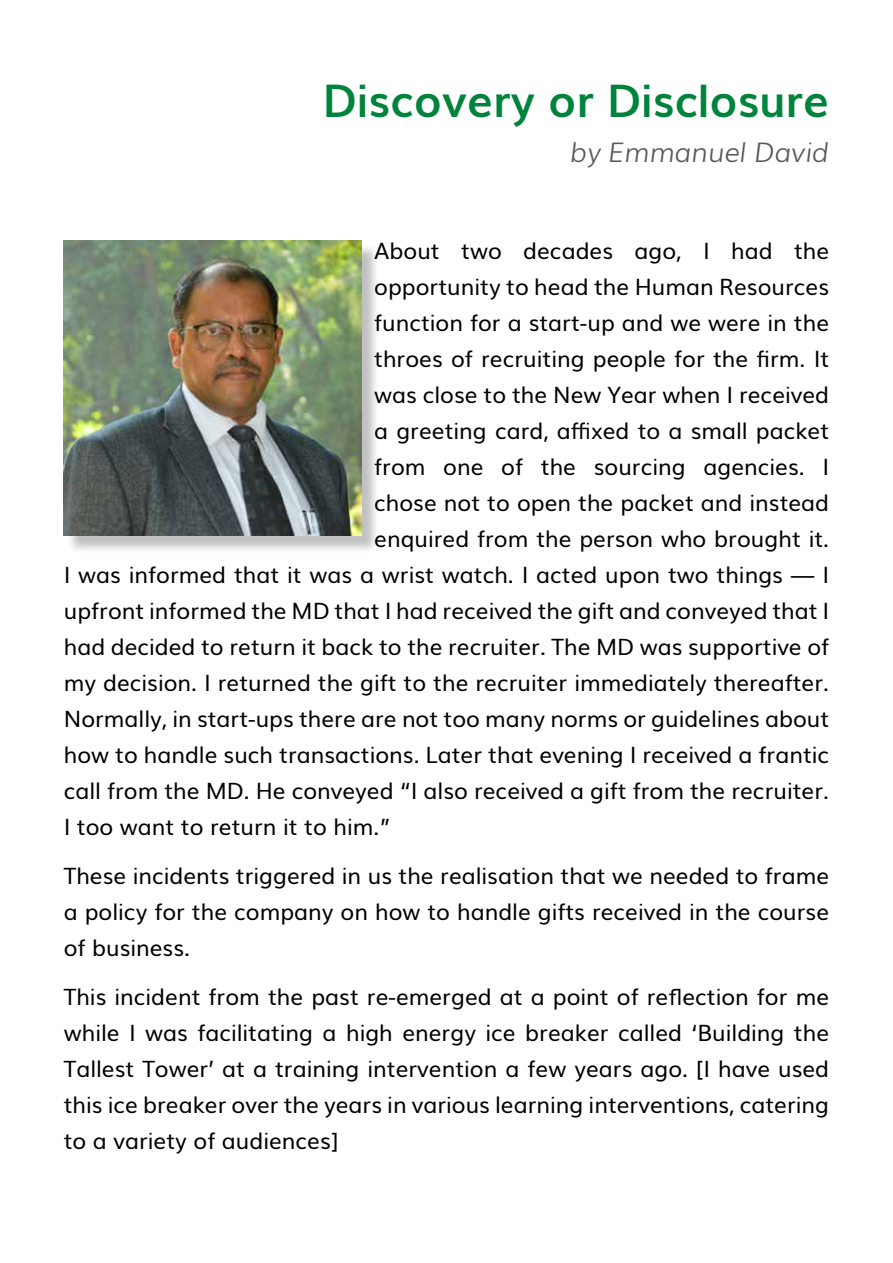
<style>
.page{position:relative;width:893px;height:1263px;background:#fff}
.page>*{position:absolute;margin:0;border:0;box-sizing:border-box;transform-origin:0 0}
.t1{font:700 45px "Muli";color:#00833b}
.t2{font:italic 300 27px "Muli";color:#58595b}
.t3{font:22.5px/36px "Muli";color:#000;text-align:justify}
</style>
<div class="page">
<div style="left:66px;top:243px;width:314px;height:311px;background:#000;opacity:.25"></div>
<img style="left:64px;top:241px;width:297px;height:295px">
<h1 class="t1" style="left:322px;top:64px;width:508px">Discovery or Disclosure</h1>
<p class="t2" style="left:570px;top:131px;width:260px">by Emmanuel David</p>
<p class="t3" style="left:374px;top:231px;width:456px">About two decades ago, I had the</p>
<p class="t3" style="left:374px;top:267px;width:456px">opportunity to head the Human Resources</p>
<p class="t3" style="left:374px;top:303px;width:456px">function for a start-up and we were in the</p>
<p class="t3" style="left:374px;top:339px;width:456px">throes of recruiting people for the firm. It</p>
<p class="t3" style="left:374px;top:375px;width:456px">was close to the New Year when I received</p>
<p class="t3" style="left:374px;top:411px;width:456px">a greeting card, affixed to a small packet</p>
<p class="t3" style="left:374px;top:447px;width:456px">from one of the sourcing agencies. I</p>
<p class="t3" style="left:374px;top:483px;width:456px">chose not to open the packet and instead</p>
<p class="t3" style="left:374px;top:519px;width:456px">enquired from the person who brought it.</p>
<p class="t3" style="left:64px;top:555px;width:767px">I was informed that it was a wrist watch. I acted upon two things — I</p>
<p class="t3" style="left:64px;top:591px;width:767px">upfront informed the MD that I had received the gift and conveyed that I</p>
<p class="t3" style="left:64px;top:627px;width:767px">had decided to return it back to the recruiter. The MD was supportive of</p>
<p class="t3" style="left:64px;top:663px;width:767px">my decision. I returned the gift to the recruiter immediately thereafter.</p>
<p class="t3" style="left:64px;top:699px;width:767px">Normally, in start-ups there are not too many norms or guidelines about</p>
<p class="t3" style="left:64px;top:735px;width:767px">how to handle such transactions. Later that evening I received a frantic</p>
<p class="t3" style="left:64px;top:771px;width:767px">call from the MD. He conveyed “I also received a gift from the recruiter.</p>
<p class="t3" style="left:64px;top:807px;width:328px">I too want to return it to him.”</p>
<p class="t3" style="left:64px;top:856px;width:767px">These incidents triggered in us the realisation that we needed to frame a policy for the company on how to handle gifts received in the course of business.</p>
<p class="t3" style="left:64px;top:977px;width:767px">This incident from the past re-emerged at a point of reflection for me while I was facilitating a high energy ice breaker called ‘Building the Tallest Tower’ at a training intervention a few years ago. [I have used this ice breaker over the years in various learning interventions, catering to a variety of audiences]</p>
</div>
